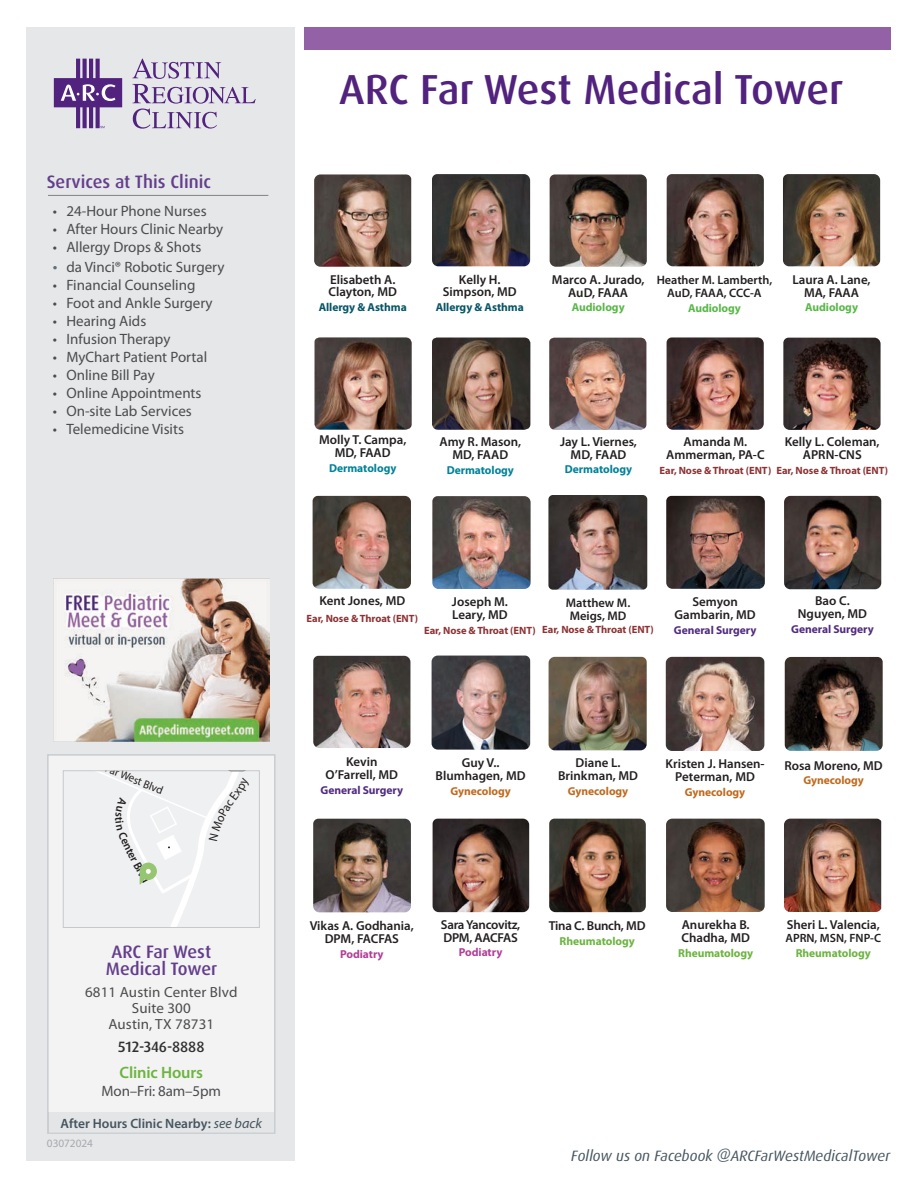
<style>
.page{position:relative;width:918px;height:1188px;background:#fff}
.page>*{position:absolute;margin:0;border:0;box-sizing:border-box;transform-origin:0 0}
.Doctor_s_Name{font:500 42px "Dax Pro";color:#52227f}
.Sub_header{font:500 18px/17.5px "Dax Pro";color:#633e8b;text-align:center}
.t1{font:600 16.5px "Myriad Pro";letter-spacing:-.01em;color:#6cb43f}
.t2{font:15px "Myriad Pro";color:#4b4c4d}
.Clinic_Name{font:italic 15px "Dax Pro";color:#45555f}
.t3{font:500 15px "Dax Pro";color:#312f30}
.t4{font:14.7px/15.8px "Myriad Pro";letter-spacing:.01em;color:#4b4c4d;text-align:center}
.t5{font:600 13.5px "Myriad Pro";color:#45555f}
.Doctor_s_Name-2{font:600 12.9px/12.9px "Myriad Pro";color:#231f20;text-align:center}
.Doctor_s_Name-3{font:600 12.9px/12.9px "Myriad Pro";letter-spacing:-.02em;color:#231f20}
.Doctor_Name{font:600 12.6px/13.2px "Myriad Pro";color:#231f20;text-align:center}
.Doctor_s_Name-4{font:600 12.3px/12.9px "Myriad Pro";color:#231f20;text-align:center}
.Doctor_s_Name-5{font:600 12px "Myriad Pro";color:#231f20}
.Specialty_6{font:700 11.55px "Myriad Pro";letter-spacing:-.005em;color:#522c80}
.Specialty_4{font:700 11.55px "Myriad Pro";letter-spacing:-.005em;color:#c06a1e}
.Specialty_8{font:700 11.55px "Myriad Pro";letter-spacing:-.005em;color:#6cb43f}
.Specialty_3{font:700 11.55px "Myriad Pro";letter-spacing:-.005em;color:#008299}
.Allergy___Asthma{font:700 11.55px "Myriad Pro";letter-spacing:-.005em;color:#075567}
.Specialty_2{font:700 11.55px "Myriad Pro";letter-spacing:-.005em;color:#58b847}
.Specialty_8-2{font:700 11.55px "Myriad Pro";letter-spacing:-.005em;color:#b13f97}
.Doctor_s_Name-6{font:700 11.55px "Myriad Pro";letter-spacing:-.005em;color:#b13f97}
.t6{font:11.4px "Myriad Pro";color:#231f20}
.t7{font:11.25px "Myriad Pro";color:#a8a9ad}
.Specialty_5{font:700 10.5px "Myriad Pro";letter-spacing:-.005em;color:#8d3335}
.s1{font-size:16.5px;color:#616e77}
.s2{font-weight:400;font-style:italic;font-size:14.25px}
</style>
<div class="page">
<div style="left:27px;top:27px;width:268px;height:1134px;background:#e6e7e9"></div>
<svg style="left:132px;top:59px;width:124px;height:70px"></svg>
<svg style="left:54px;top:59px;width:68px;height:69px"></svg>
<div style="left:304px;top:27px;width:586px;height:22px;background:#9361a6"></div>
<div style="left:47px;top:754px;width:229px;height:380px;background:linear-gradient(to right,#f2f2f3,#f2f2f3);border:2px solid #afb6ba"></div>
<div style="left:63px;top:770px;width:197px;height:158px;border:1px solid #c7c8ca"></div>
<hr style="left:48px;top:195px;width:220px;height:1px;background:#808285">
<img style="left:53px;top:579px;width:216px;height:162px">
<img style="left:783px;top:174px;width:97px;height:92px">
<img style="left:666px;top:819px;width:99px;height:93px">
<img style="left:667px;top:337px;width:97px;height:93px">
<img style="left:667px;top:174px;width:97px;height:92px">
<img style="left:666px;top:496px;width:99px;height:93px">
<img style="left:432px;top:338px;width:98px;height:92px">
<img style="left:432px;top:496px;width:99px;height:93px">
<img style="left:313px;top:656px;width:97px;height:92px">
<img style="left:549px;top:338px;width:97px;height:92px">
<img style="left:550px;top:174px;width:97px;height:93px">
<img style="left:549px;top:819px;width:97px;height:93px">
<img style="left:432px;top:174px;width:98px;height:92px">
<img style="left:313px;top:819px;width:98px;height:93px">
<img style="left:315px;top:337px;width:97px;height:93px">
<img style="left:314px;top:174px;width:97px;height:93px">
<img style="left:432px;top:656px;width:98px;height:94px">
<img style="left:666px;top:657px;width:98px;height:94px">
<img style="left:785px;top:657px;width:98px;height:94px">
<img style="left:549px;top:657px;width:98px;height:93px">
<img style="left:784px;top:819px;width:97px;height:93px">
<img style="left:313px;top:496px;width:98px;height:93px">
<img style="left:784px;top:496px;width:97px;height:93px">
<img style="left:548px;top:495px;width:99px;height:95px">
<img style="left:783px;top:338px;width:98px;height:92px">
<img style="left:433px;top:819px;width:96px;height:93px">
<svg style="left:63px;top:771px;width:193px;height:156px"></svg>
<p class="Sub_header" style="left:47px;top:173px;width:166px">Services at This Clinic</p>
<p class="t2" style="left:53px;top:202px;width:155px">• 24-Hour Phone Nurses</p>
<p class="t2" style="left:53px;top:220px;width:172px">• After Hours Clinic Nearby</p>
<p class="t2" style="left:53px;top:238px;width:150px">• Allergy Drops &amp; Shots</p>
<p class="t2" style="left:53px;top:258px;width:173px"><span class="s1">•</span> da Vinci® Robotic Surgery</p>
<p class="t2" style="left:53px;top:276px;width:144px">• Financial Counseling</p>
<p class="t2" style="left:53px;top:294px;width:161px">• Foot and Ankle Surgery</p>
<p class="t2" style="left:53px;top:312px;width:95px">• Hearing Aids</p>
<p class="t2" style="left:53px;top:330px;width:119px">• Infusion Therapy</p>
<p class="t2" style="left:53px;top:348px;width:156px">• MyChart Patient Portal</p>
<p class="t2" style="left:53px;top:366px;width:103px">• Online Bill Pay</p>
<p class="t2" style="left:53px;top:384px;width:150px">• Online Appointments</p>
<p class="t2" style="left:53px;top:402px;width:140px">• On-site Lab Services</p>
<p class="t2" style="left:53px;top:420px;width:133px">• Telemedicine Visits</p>
<p class="t6" style="left:109px;top:761px;width:63px;rotate:23deg">Far West Blvd</p>
<p class="Doctor_s_Name" style="left:339px;top:63px;width:506px">ARC Far West Medical Tower</p>
<p class="Doctor_s_Name-2" style="left:329px;top:272px;width:70px;text-align:left">Elisabeth A.<br>Clayton, MD</p>
<p class="Allergy___Asthma" style="left:319px;top:300px;width:90px">Allergy &amp; Asthma</p>
<p class="Doctor_s_Name-2" style="left:443px;top:272px;width:76px">Kelly H.<br>Simpson, MD</p>
<p class="Allergy___Asthma" style="left:436px;top:300px;width:90px">Allergy &amp; Asthma</p>
<p class="Doctor_s_Name-2" style="left:552px;top:272px;width:94px">Marco A. Jurado,<br>AuD, FAAA</p>
<p class="Specialty_2" style="left:572px;top:300px;width:54px">Audiology</p>
<p class="Doctor_s_Name-4" style="left:657px;top:273px;width:117px">Heather M. Lamberth,<br>AuD, FAAA, CCC-A</p>
<p class="Specialty_2" style="left:688px;top:300px;width:54px">Audiology</p>
<p class="Doctor_s_Name-2" style="left:793px;top:273px;width:80px">Laura A. Lane,<br>MA, FAAA</p>
<p class="Specialty_2" style="left:805px;top:300px;width:54px">Audiology</p>
<p class="Doctor_s_Name-2" style="left:319px;top:433px;width:89px">Molly T. Campa,<br>MD, FAAD</p>
<p class="Specialty_3" style="left:329px;top:461px;width:69px">Dermatology</p>
<p class="Doctor_s_Name-2" style="left:440px;top:435px;width:83px">Amy R. Mason,<br>MD, FAAD</p>
<p class="Specialty_3" style="left:447px;top:462px;width:69px">Dermatology</p>
<p class="Doctor_s_Name-2" style="left:560px;top:435px;width:78px">Jay L. Viernes,<br>MD, FAAD</p>
<p class="Specialty_3" style="left:565px;top:462px;width:69px">Dermatology</p>
<p class="Doctor_s_Name-2" style="left:666px;top:435px;width:100px">Amanda M.<br>Ammerman, PA-C</p>
<p class="Specialty_5" style="left:660px;top:463px;width:113px">Ear, Nose &amp; Throat (ENT)</p>
<p class="Doctor_s_Name-2" style="left:785px;top:435px;width:96px">Kelly L. Coleman,<br>APRN-CNS</p>
<p class="Specialty_5" style="left:776px;top:464px;width:113px">Ear, Nose &amp; Throat (ENT)</p>
<p class="Doctor_s_Name-2" style="left:320px;top:594px;width:87px">Kent Jones, MD</p>
<p class="Specialty_5" style="left:307px;top:611px;width:113px">Ear, Nose &amp; Throat (ENT)</p>
<p class="Doctor_s_Name-2" style="left:452px;top:595px;width:57px;text-align:left">Joseph M.<br>Leary, MD</p>
<p class="Specialty_5" style="left:424px;top:623px;width:113px">Ear, Nose &amp; Throat (ENT)</p>
<p class="Doctor_Name" style="left:566px;top:596px;width:66px">Matthew M.<br>Meigs, MD</p>
<p class="Specialty_5" style="left:542px;top:623px;width:113px">Ear, Nose &amp; Throat (ENT)</p>
<p class="Doctor_s_Name-2" style="left:675px;top:595px;width:83px">Semyon<br>Gambarin, MD</p>
<p class="Specialty_6" style="left:674px;top:623px;width:84px">General Surgery</p>
<p class="Doctor_s_Name-2" style="left:798px;top:594px;width:71px">Bao C.<br>Nguyen, MD</p>
<p class="Specialty_6" style="left:791px;top:622px;width:84px">General Surgery</p>
<p class="Doctor_s_Name-2" style="left:326px;top:755px;width:74px">Kevin<br>O’Farrell, MD</p>
<p class="Specialty_6" style="left:321px;top:782px;width:84px">General Surgery</p>
<p class="Doctor_s_Name-2" style="left:436px;top:756px;width:91px">Guy V..<br>Blumhagen, MD</p>
<p class="Specialty_4" style="left:450px;top:783px;width:62px">Gynecology</p>
<p class="Doctor_s_Name-2" style="left:558px;top:756px;width:81px">Diane L.<br>Brinkman, MD</p>
<p class="Specialty_4" style="left:568px;top:783px;width:62px">Gynecology</p>
<p class="Doctor_s_Name-2" style="left:666px;top:757px;width:101px">Kristen J. Hansen-<br>Peterman, MD</p>
<p class="Specialty_4" style="left:685px;top:785px;width:62px">Gynecology</p>
<p class="Doctor_s_Name-2" style="left:785px;top:759px;width:100px">Rosa Moreno, MD</p>
<p class="Specialty_4" style="left:803px;top:773px;width:62px">Gynecology</p>
<h2 class="Sub_header" style="left:106px;top:943px;width:113px">ARC Far West<br>Medical Tower</h2>
<p class="t4" style="left:85px;top:984px;width:154px">6811 Austin Center Blvd<br>Suite 300<br>Austin, TX 78731</p>
<p class="t3" style="left:118px;top:1037px;width:88px">512-346-8888</p>
<p class="t1" style="left:120px;top:1062px;width:85px">Clinic Hours</p>
<p class="t2" style="left:102px;top:1082px;width:121px">Mon–Fri: 8am–5pm</p>
<p class="t5" style="left:61px;top:1114px;width:203px">After Hours Clinic Nearby: <span class="s2">see back</span></p>
<p class="t7" style="left:47px;top:1136px;width:48px">03072024</p>
<p class="Doctor_s_Name-2" style="left:310px;top:919px;width:106px">Vikas A. Godhania,<br>DPM, FACFAS</p>
<p class="Specialty_8-2" style="left:340px;top:946px;width:45px">Podiatry</p>
<p class="Doctor_s_Name-3" style="left:441px;top:918px;width:81px">Sara Yancovitz,<br>DPM, AACFAS</p>
<p class="Doctor_s_Name-6" style="left:459px;top:945px;width:45px">Podiatry</p>
<p class="Doctor_s_Name-3" style="left:549px;top:919px;width:98px">Tina C. Bunch, MD</p>
<p class="Specialty_8" style="left:560px;top:933px;width:77px">Rheumatology</p>
<p class="Doctor_s_Name-2" style="left:682px;top:918px;width:70px;text-align:left">Anurekha B.<br>Chadha, MD</p>
<p class="Specialty_8" style="left:678px;top:945px;width:77px">Rheumatology</p>
<p class="Doctor_s_Name-2" style="left:787px;top:918px;width:95px">Sheri L. Valencia,</p>
<p class="Doctor_s_Name-5" style="left:785px;top:930px;width:97px">APRN, MSN, FNP-C</p>
<p class="Specialty_8" style="left:796px;top:945px;width:77px">Rheumatology</p>
<p class="Clinic_Name" style="left:571px;top:1146px;width:320px">Follow us on Facebook @ARCFarWestMedicalTower</p>
</div>
